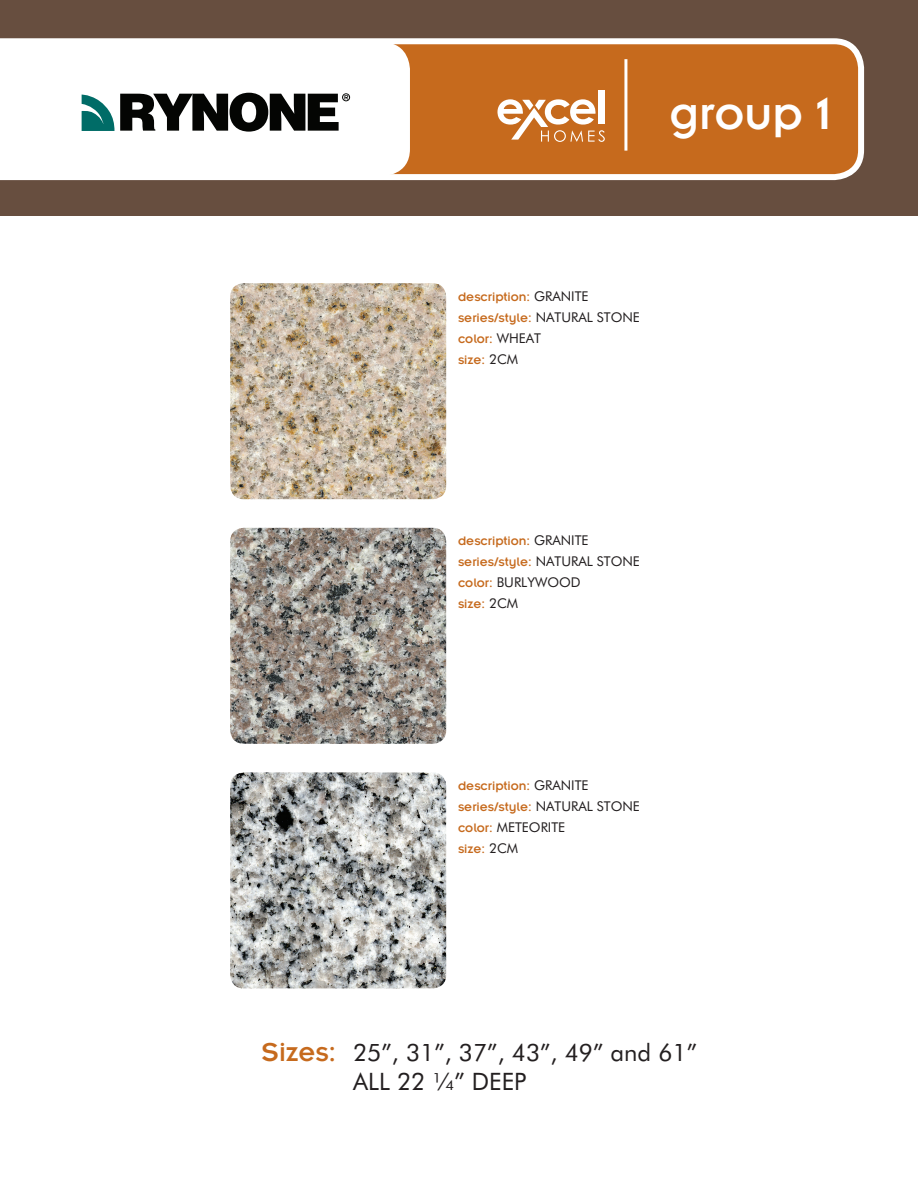
<style>
.page{position:relative;width:918px;height:1188px;background:#fff}
.page>*{position:absolute;margin:0;border:0;box-sizing:border-box;transform-origin:0 0}
.t1{font:49.5px "Insignia";color:#fff}
.description{font:24px/28.8px "Futura BT";color:#231f20}
.description-2{font:13.5px "Insignia";color:#c66a1d}
.description-3{font:13.5px "Futura BT";color:#231f20}
.s1{font-family:"Futura BT";color:#231f20}
.s2{font-family:"Insignia";color:#c66a1d}
.s3{font-family:"Insignia";font-size:28.5px;color:#c66a1d}
</style>
<div class="page">
<img style="left:230px;top:528px;width:216px;height:216px">
<img style="left:230px;top:283px;width:216px;height:216px">
<img style="left:230px;top:772px;width:216px;height:216px">
<div style="left:0;top:0;width:918px;height:216px;background:#674e3f"></div>
<svg style="left:0;top:38px;width:864px;height:142px"></svg>
<div style="left:598px;top:91px;width:6px;height:33px;background:#fff"></div>
<svg style="left:497px;top:99px;width:108px;height:43px"></svg>
<hr style="left:624px;top:59px;width:3px;height:92px;background:#fff">
<div style="left:0;top:42px;width:410px;height:134px;background:#fff"></div>
<svg style="left:82px;top:95px;width:32px;height:36px"></svg>
<svg style="left:120px;top:93px;width:230px;height:39px"></svg>
<p class="t1" style="left:670px;top:88px;width:164px">group 1</p>
<p class="description-2" style="left:458px;top:289px;width:132px">description: <span class="s1">GRANITE</span></p>
<p class="description-2" style="left:458px;top:310px;width:183px">series/style: <span class="s1">NATURAL STONE</span></p>
<p class="description-2" style="left:458px;top:331px;width:85px">color: <span class="s1">WHEAT</span></p>
<p class="description-2" style="left:458px;top:352px;width:62px">size: <span class="s1">2CM</span></p>
<p class="description-2" style="left:458px;top:534px;width:132px">description: <span class="s1">GRANITE</span></p>
<p class="description-2" style="left:458px;top:555px;width:183px">series/style: <span class="s1">NATURAL STONE</span></p>
<p class="description-3" style="left:458px;top:574px;width:124px"><span class="s2">color:</span> BURLYWOOD</p>
<p class="description-2" style="left:458px;top:597px;width:62px">size: <span class="s1">2CM</span></p>
<p class="description-2" style="left:458px;top:779px;width:132px">description: <span class="s1">GRANITE</span></p>
<p class="description-2" style="left:458px;top:800px;width:183px">series/style: <span class="s1">NATURAL STONE</span></p>
<p class="description-3" style="left:458px;top:819px;width:109px"><span class="s2">color:</span> METEORITE</p>
<p class="description-2" style="left:458px;top:842px;width:62px">size: <span class="s1">2CM</span></p>
<p class="description" style="left:353px;top:1038px;width:346px;text-indent:-91px"><span class="s3">Sizes:</span> 25”, 31”, 37”, 43”, 49” and 61”<br>ALL 22 ¼” DEEP</p>
</div>
